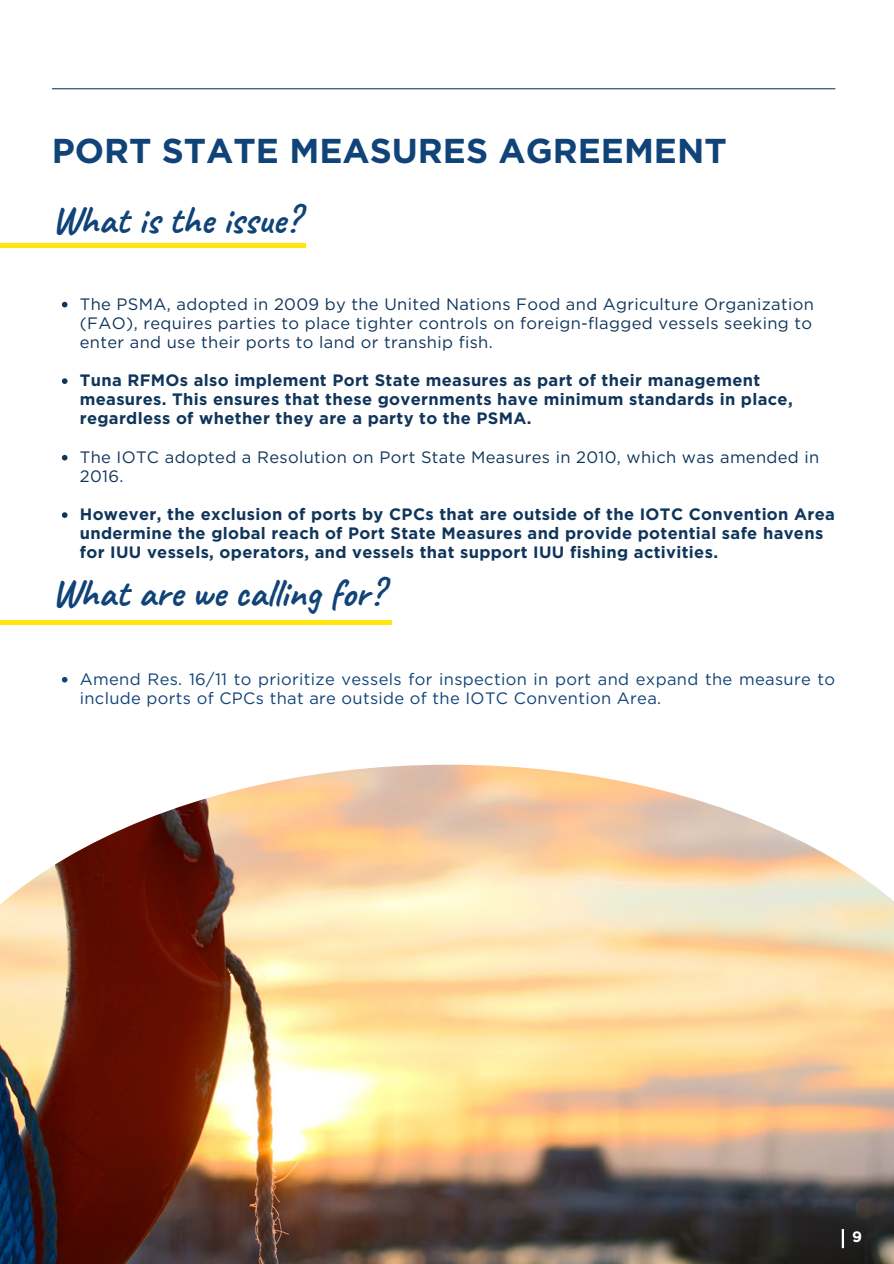
<style>
.page{position:relative;width:894px;height:1264px;background:#fff}
.page>*{position:absolute;margin:0;border:0;box-sizing:border-box;transform-origin:0 0}
.t1{font:700 39px "Caveat";color:#104378}
.t2{font:700 34.5px "Gotham";color:#104378}
.t3{font:700 16.5px/19.2px "Gotham";letter-spacing:.02em;color:#10355b}
.t4{font:16.5px/19.2px "Gotham";letter-spacing:.02em;color:#10355b;text-align:justify}
.t5{font:16.5px/19.2px "Gotham";letter-spacing:.02em;color:#104378}
.t6{font:700 15px "Gotham";color:#fff}
</style>
<div class="page">
<hr style="left:52px;top:88px;width:782px;height:1px;background:#104378">
<hr style="left:0;top:243px;width:305px;height:4px;background:#ffe70d">
<div style="left:0;top:620px;width:391px;height:5px;background:#ffe70d"></div>
<svg style="left:62px;top:302px;width:5px;height:5px"></svg>
<svg style="left:62px;top:378px;width:5px;height:6px"></svg>
<svg style="left:62px;top:455px;width:5px;height:5px"></svg>
<svg style="left:62px;top:512px;width:5px;height:6px"></svg>
<svg style="left:62px;top:677px;width:5px;height:5px"></svg>
<img style="left:0;top:764px;width:893px;height:499px">
<hr style="left:841px;top:1228px;width:2px;height:20px;background:#fff">
<p class="t2" style="left:52px;top:135px;width:676px">PORT STATE MEASURES AGREEMENT</p>
<h2 class="t1" style="left:52px;top:196px;width:249px">What is the issue?</h2>
<p class="t4" style="left:80px;top:294px;width:735px">The PSMA, adopted in 2009 by the United Nations Food and Agriculture Organization (FAO), requires parties to place tighter controls on foreign-flagged vessels seeking to enter and use their ports to land or tranship fish.</p>
<p class="t3" style="left:80px;top:370px;width:714px">Tuna RFMOs also implement Port State measures as part of their management measures. This ensures that these governments have minimum standards in place, regardless of whether they are a party to the PSMA.</p>
<p class="t4" style="left:80px;top:447px;width:740px">The IOTC adopted a Resolution on Port State Measures in 2010, which was amended in<br>2016.</p>
<h1 class="t3" style="left:80px;top:504px;width:756px">However, the exclusion of ports by CPCs that are outside of the IOTC Convention Area undermine the global reach of Port State Measures and provide potential safe havens for IUU vessels, operators, and vessels that support IUU fishing activities.</h1>
<h1 class="t1" style="left:52px;top:568px;width:333px">What are we calling for?</h1>
<p class="t5" style="left:80px;top:669px;width:756px">Amend Res. 16/11 to prioritize vessels for inspection in port and expand the measure to include ports of CPCs that are outside of the IOTC Convention Area.</p>
<p class="t6" style="left:851px;top:1230px;width:11px">9</p>
</div>
